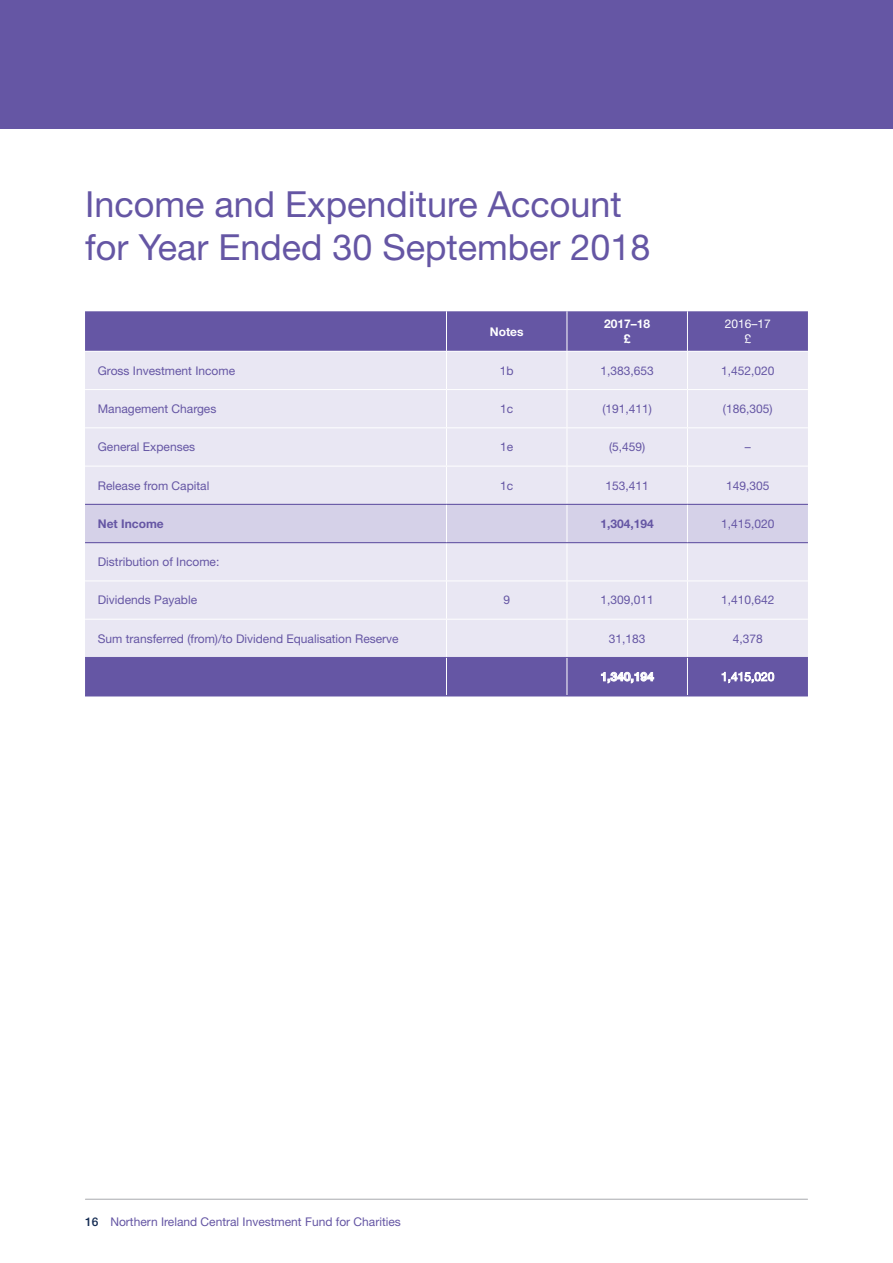
<style>
.page{position:relative;width:893px;height:1263px;background:#fff}
.page>*{position:absolute;margin:0;border:0;box-sizing:border-box;transform-origin:0 0}
.t1{font:36px/43.2px "Helvetica Neue LT Std";color:#6556a4}
.t2{font:12px "Helvetica Neue LT Std";color:#6556a4}
.t3{font:700 12px/14.4px "Helvetica Neue LT Std";color:#fff;text-align:center}
.t4{font:700 12px "Helvetica Neue LT Std";color:#6556a4}
.t5{font:12px/14.4px "Helvetica Neue LT Std";color:#fff;text-align:center}
.s1{font-weight:500;color:#152c53}
</style>
<div class="page">
<div style="left:0;top:0;width:893px;height:128px;background:#6556a4"></div>
<hr style="left:85px;top:1199px;width:722px;height:1px;background:#a8a9ad">
<div style="left:85px;top:311px;width:723px;height:40px;background:#6556a4"></div>
<div style="left:85px;top:352px;width:723px;height:305px;background:#e9e7f3"></div>
<div style="left:85px;top:505px;width:723px;height:37px;background:#d5d1e8"></div>
<hr style="left:85px;top:389px;width:361px;height:1px;background:#fff">
<hr style="left:446px;top:389px;width:121px;height:1px;background:#fff">
<hr style="left:446px;top:311px;width:1px;height:40px;background:#fff">
<hr style="left:446px;top:352px;width:1px;height:37px;background:#fff">
<hr style="left:446px;top:390px;width:1px;height:37px;background:#fff">
<hr style="left:687px;top:311px;width:1px;height:40px;background:#fff">
<hr style="left:687px;top:352px;width:1px;height:37px;background:#fff">
<hr style="left:567px;top:389px;width:120px;height:1px;background:#fff">
<hr style="left:687px;top:389px;width:121px;height:1px;background:#fff">
<hr style="left:687px;top:390px;width:1px;height:37px;background:#fff">
<hr style="left:567px;top:311px;width:1px;height:40px;background:#fff">
<hr style="left:567px;top:352px;width:1px;height:37px;background:#fff">
<hr style="left:567px;top:390px;width:1px;height:37px;background:#fff">
<hr style="left:446px;top:428px;width:1px;height:38px;background:#fff">
<hr style="left:567px;top:428px;width:1px;height:38px;background:#fff">
<hr style="left:687px;top:428px;width:1px;height:38px;background:#fff">
<hr style="left:446px;top:466px;width:1px;height:38px;background:#fff">
<hr style="left:567px;top:466px;width:1px;height:38px;background:#fff">
<hr style="left:687px;top:466px;width:1px;height:38px;background:#fff">
<hr style="left:446px;top:505px;width:1px;height:37px;background:#fff">
<hr style="left:567px;top:505px;width:1px;height:37px;background:#fff">
<hr style="left:687px;top:505px;width:1px;height:37px;background:#fff">
<hr style="left:446px;top:543px;width:1px;height:37px;background:#fff">
<hr style="left:567px;top:543px;width:1px;height:37px;background:#fff">
<hr style="left:687px;top:543px;width:1px;height:37px;background:#fff">
<hr style="left:85px;top:580px;width:361px;height:1px;background:#fff">
<hr style="left:446px;top:580px;width:121px;height:1px;background:#fff">
<hr style="left:446px;top:581px;width:1px;height:38px;background:#fff">
<hr style="left:567px;top:580px;width:120px;height:1px;background:#fff">
<hr style="left:567px;top:581px;width:1px;height:38px;background:#fff">
<hr style="left:687px;top:580px;width:121px;height:1px;background:#fff">
<hr style="left:687px;top:581px;width:1px;height:38px;background:#fff">
<hr style="left:85px;top:619px;width:361px;height:1px;background:#fff">
<hr style="left:446px;top:619px;width:121px;height:1px;background:#fff">
<hr style="left:446px;top:619px;width:1px;height:38px;background:#fff">
<hr style="left:567px;top:619px;width:120px;height:1px;background:#fff">
<hr style="left:567px;top:619px;width:1px;height:38px;background:#fff">
<hr style="left:687px;top:619px;width:121px;height:1px;background:#fff">
<hr style="left:687px;top:619px;width:1px;height:38px;background:#fff">
<hr style="left:85px;top:427px;width:361px;height:1px;background:#fff">
<hr style="left:446px;top:427px;width:121px;height:1px;background:#fff">
<hr style="left:567px;top:427px;width:120px;height:1px;background:#fff">
<hr style="left:687px;top:427px;width:121px;height:1px;background:#fff">
<hr style="left:85px;top:466px;width:361px;height:1px;background:#fff">
<hr style="left:446px;top:466px;width:121px;height:1px;background:#fff">
<hr style="left:567px;top:466px;width:120px;height:1px;background:#fff">
<hr style="left:687px;top:466px;width:121px;height:1px;background:#fff">
<hr style="left:85px;top:504px;width:361px;height:1px;background:#6556a4">
<hr style="left:446px;top:504px;width:121px;height:1px;background:#6556a4">
<hr style="left:567px;top:504px;width:120px;height:1px;background:#6556a4">
<hr style="left:687px;top:504px;width:121px;height:1px;background:#6556a4">
<hr style="left:85px;top:542px;width:361px;height:1px;background:#6556a4">
<hr style="left:446px;top:542px;width:121px;height:1px;background:#6556a4">
<hr style="left:567px;top:542px;width:120px;height:1px;background:#6556a4">
<hr style="left:687px;top:542px;width:121px;height:1px;background:#6556a4">
<div style="left:85px;top:657px;width:723px;height:39px;background:#6556a4"></div>
<p class="t1" style="left:85px;top:182px;width:567px">Income and Expenditure Account for Year Ended 30 September 2018</p>
<p class="t3" style="left:490px;top:324px;width:35px">Notes</p>
<p class="t3" style="left:604px;top:317px;width:48px">2017–18 £</p>
<p class="t5" style="left:725px;top:317px;width:48px">2016–17 £</p>
<p class="t2" style="left:98px;top:363px;width:139px">Gross Investment Income</p>
<p class="t2" style="left:500px;top:363px;width:15px">1b</p>
<p class="t2" style="left:600px;top:363px;width:55px">1,383,653</p>
<p class="t2" style="left:721px;top:363px;width:55px">1,452,020</p>
<p class="t2" style="left:98px;top:402px;width:120px">Management Charges</p>
<p class="t2" style="left:500px;top:402px;width:15px">1c</p>
<p class="t2" style="left:602px;top:402px;width:51px">(191,411)</p>
<p class="t2" style="left:723px;top:402px;width:51px">(186,305)</p>
<p class="t2" style="left:98px;top:440px;width:99px">General Expenses</p>
<p class="t2" style="left:500px;top:440px;width:15px">1e</p>
<p class="t2" style="left:609px;top:440px;width:38px">(5,459)</p>
<p class="t2" style="left:745px;top:440px;width:7px">–</p>
<p class="t2" style="left:98px;top:478px;width:113px">Release from Capital</p>
<p class="t2" style="left:500px;top:478px;width:15px">1c</p>
<p class="t2" style="left:605px;top:478px;width:45px">153,411</p>
<p class="t2" style="left:726px;top:478px;width:45px">149,305</p>
<p class="t4" style="left:98px;top:516px;width:67px">Net Income</p>
<p class="t4" style="left:600px;top:516px;width:55px">1,304,194</p>
<p class="t2" style="left:721px;top:516px;width:55px">1,415,020</p>
<p class="t2" style="left:98px;top:555px;width:123px">Distribution of Income:</p>
<p class="t2" style="left:98px;top:593px;width:101px">Dividends Payable</p>
<p class="t2" style="left:503px;top:593px;width:8px">9</p>
<p class="t2" style="left:600px;top:593px;width:55px">1,309,011</p>
<p class="t2" style="left:721px;top:593px;width:55px">1,410,642</p>
<p class="t2" style="left:98px;top:631px;width:302px">Sum transferred (from)/to Dividend Equalisation Reserve</p>
<p class="t2" style="left:609px;top:631px;width:38px">31,183</p>
<p class="t2" style="left:733px;top:631px;width:32px">4,378</p>
<p class="t3" style="left:600px;top:669px;width:55px">1,340,194</p>
<p class="t2" style="left:85px;top:1214px;width:317px"><span class="s1">16</span> Northern Ireland Central Investment Fund for Charities</p>
</div>
